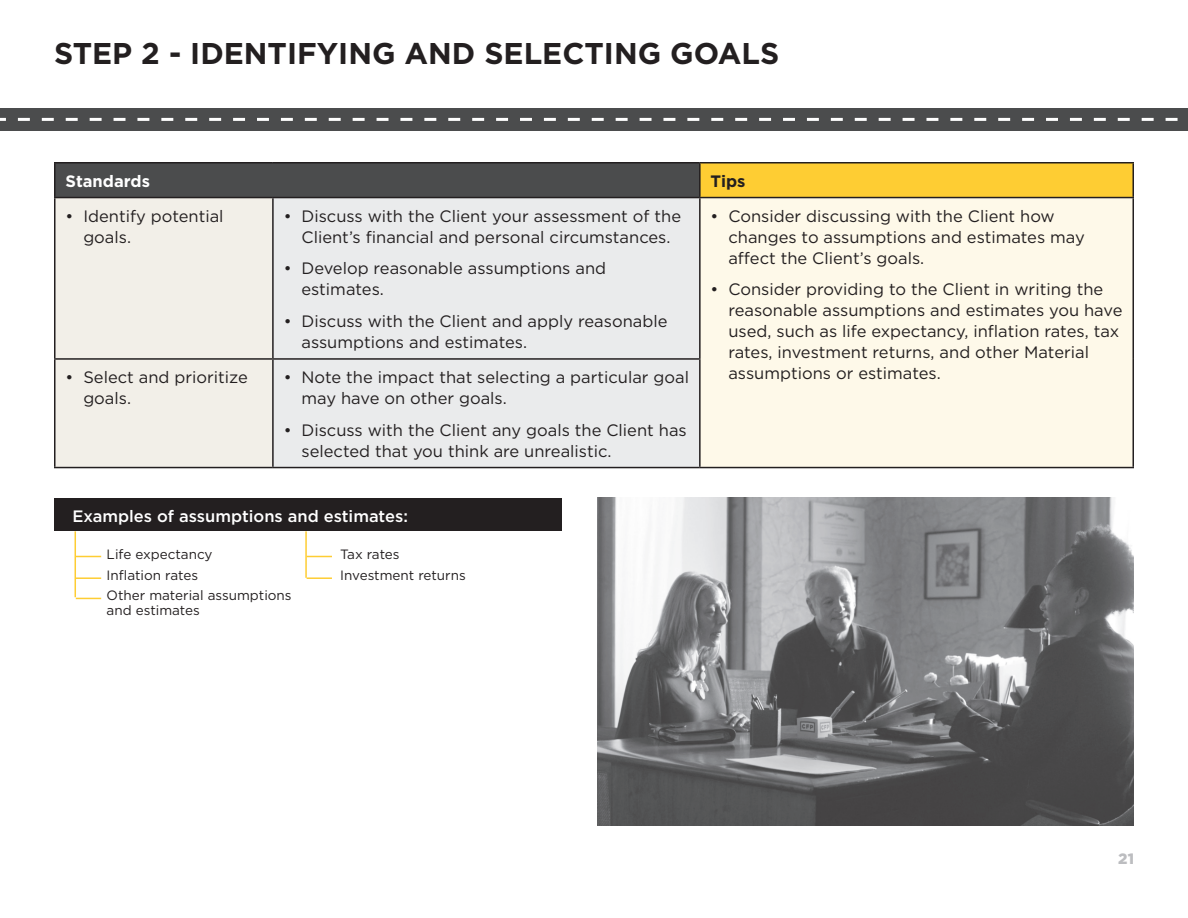
<style>
.page{position:relative;width:1188px;height:918px;background:#fff}
.page>*{position:absolute;margin:0;border:0;box-sizing:border-box;transform-origin:0 0}
.t1{font:700 30px "Gotham";color:#231f20}
.t2{font:16.5px/21px "Gotham";color:#231f20}
.t3{font:500 16.5px "Gotham";color:#fff}
.t4{font:700 16.5px "Gotham";color:#fff}
.t5{font:700 16.5px "Gotham";color:#231f20}
.t6{font:900 15px "Gotham";color:#bcbdc0}
.t7{font:13.5px/15px "Gotham";color:#231f20}
</style>
<div class="page">
<div style="left:55px;top:163px;width:645px;height:35px;background:#4b4c4d"></div>
<div style="left:700px;top:163px;width:433px;height:35px;background:#fecd33"></div>
<div style="left:56px;top:198px;width:216px;height:269px;background:#f2efe8"></div>
<div style="left:274px;top:198px;width:425px;height:269px;background:#eaebec"></div>
<div style="left:700px;top:198px;width:433px;height:270px;background:#fef9e9"></div>
<hr style="left:272px;top:198px;width:2px;height:160px;background:#231f20">
<hr style="left:700px;top:197px;width:434px;height:1px;background:#231f20">
<hr style="left:699px;top:198px;width:2px;height:160px;background:#231f20">
<hr style="left:54px;top:358px;width:219px;height:2px;background:#231f20">
<hr style="left:273px;top:358px;width:428px;height:2px;background:#231f20">
<hr style="left:272px;top:360px;width:2px;height:107px;background:#231f20">
<hr style="left:699px;top:360px;width:2px;height:107px;background:#231f20">
<hr style="left:700px;top:162px;width:434px;height:2px;background:#231f20">
<hr style="left:1132px;top:163px;width:2px;height:34px;background:#231f20">
<hr style="left:700px;top:467px;width:434px;height:1px;background:#231f20">
<hr style="left:54px;top:162px;width:219px;height:2px;background:#231f20">
<hr style="left:54px;top:163px;width:2px;height:34px;background:#231f20">
<hr style="left:273px;top:162px;width:427px;height:2px;background:#231f20">
<hr style="left:699px;top:163px;width:2px;height:34px;background:#231f20">
<hr style="left:54px;top:197px;width:219px;height:1px;background:#231f20">
<hr style="left:273px;top:197px;width:427px;height:1px;background:#231f20">
<hr style="left:54px;top:467px;width:219px;height:1px;background:#231f20">
<hr style="left:273px;top:467px;width:427px;height:1px;background:#231f20">
<hr style="left:54px;top:198px;width:2px;height:160px;background:#231f20">
<hr style="left:1132px;top:198px;width:2px;height:161px;background:#231f20">
<hr style="left:1132px;top:359px;width:2px;height:108px;background:#231f20">
<hr style="left:54px;top:360px;width:2px;height:107px;background:#231f20">
<div style="left:54px;top:498px;width:508px;height:32px;background:#231f20"></div>
<img style="left:597px;top:498px;width:537px;height:328px">
<hr style="left:75px;top:531px;width:1px;height:66px;background:#fecd33">
<hr style="left:305px;top:531px;width:2px;height:47px;background:#fecd33">
<svg style="left:76px;top:556px;width:25px;height:1px"></svg>
<svg style="left:307px;top:556px;width:25px;height:1px"></svg>
<hr style="left:76px;top:577px;width:25px;height:2px;background:#fecd33">
<hr style="left:307px;top:577px;width:25px;height:2px;background:#fecd33">
<svg style="left:76px;top:598px;width:25px;height:1px"></svg>
<div style="left:0;top:108px;width:1188px;height:23px;background:#4b4c4d"></div>
<svg style="left:0;top:118px;width:1178px;height:3px"></svg>
<h1 class="t1" style="left:54px;top:34px;width:727px">STEP 2 - IDENTIFYING AND SELECTING GOALS</h1>
<p class="t4" style="left:66px;top:170px;width:86px">Standards</p>
<p class="t5" style="left:711px;top:170px;width:36px">Tips</p>
<p class="t2" style="left:83px;top:205px;width:142px;text-indent:-18px">• Identify potential goals.</p>
<p class="t2" style="left:284px;top:205px;width:399px;text-align:center">• Discuss with the Client your assessment of the<br>Client’s financial and personal circumstances.</p>
<p class="t2" style="left:302px;top:258px;width:306px;text-indent:-18px">• Develop reasonable assumptions and estimates.</p>
<p class="t2" style="left:302px;top:310px;width:367px;text-indent:-18px">• Discuss with the Client and apply reasonable assumptions and estimates.</p>
<p class="t2" style="left:728px;top:205px;width:358px;text-indent:-18px">• Consider discussing with the Client how changes to assumptions and estimates may affect the Client’s goals.</p>
<p class="t2" style="left:728px;top:279px;width:396px;text-indent:-18px">• Consider providing to the Client in writing the reasonable assumptions and estimates you have used, such as life expectancy, inflation rates, tax rates, investment returns, and other Material</p>
<p class="t2" style="left:66px;top:366px;width:184px">• Select and prioritize</p>
<p class="t2" style="left:728px;top:363px;width:214px">assumptions or estimates.</p>
<p class="t2" style="left:83px;top:387px;width:49px">goals.</p>
<p class="t2" style="left:302px;top:366px;width:389px;text-indent:-18px">• Note the impact that selecting a particular goal may have on other goals.</p>
<p class="t2" style="left:302px;top:419px;width:387px;text-indent:-18px">• Discuss with the Client any goals the Client has selected that you think are unrealistic.</p>
<p class="t3" style="left:72px;top:505px;width:337px">Examples of assumptions and estimates:</p>
<p class="t7" style="left:107px;top:547px;width:107px">Life expectancy</p>
<p class="t7" style="left:340px;top:547px;width:61px">Tax rates</p>
<p class="t7" style="left:107px;top:567px;width:93px">Inflation rates</p>
<p class="t7" style="left:340px;top:567px;width:127px">Investment returns</p>
<p class="t7" style="left:107px;top:588px;width:187px">Other material assumptions and estimates</p>
<p class="t6" style="left:1118px;top:848px;width:17px">21</p>
</div>
